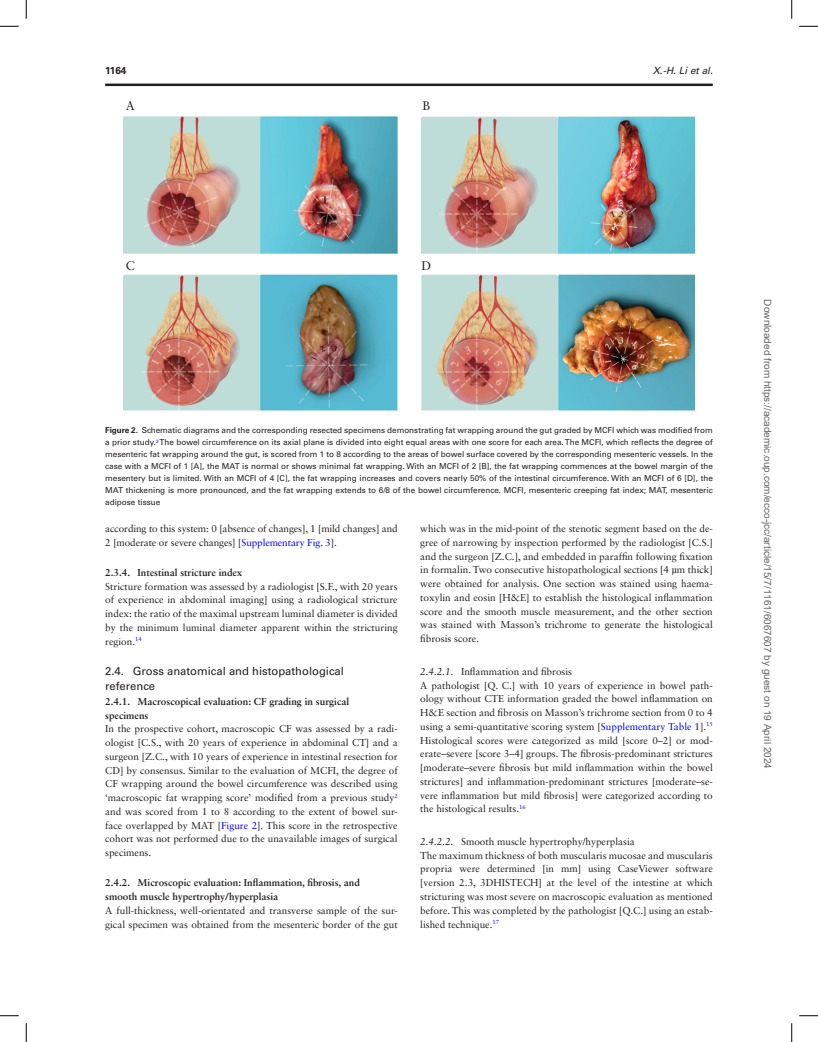
<style>
.page{position:relative;width:818px;height:1042px;background:#fff}
.page>*{position:absolute;margin:0;border:0;box-sizing:border-box;transform-origin:0 0}
.t1{font:12.5px "Sabon LT Std";color:#231f20}
.t2{font:11.25px/15px "Univers LT Std";color:#231f20}
.t3{font:10px/13.8px "Sabon LT Std";color:#231f20}
.t4{font:700 10px/13.8px "Sabon LT Std";color:#231f20}
.t5{font:10px "Arial";color:#666}
.t6{font:italic 10px "Univers LT Std";color:#231f20}
.t7{font:700 10px "Univers LT Std";color:#231f20}
.t8{font:8.12px/11.9px "Univers LT Std";color:#231f20;text-align:justify}
.s1{font-weight:700}
.s2{color:#00f}
.s3{font-family:"Gandhari Unicode"}
.s4{font-style:italic}
</style>
<div class="page">
<hr style="left:105px;top:83px;width:608px;height:3px;background:#231f20">
<img style="left:124px;top:116px;width:570px;height:295px">
<svg style="left:0;top:25px;width:19px;height:2px"></svg>
<svg style="left:799px;top:25px;width:19px;height:2px"></svg>
<svg style="left:0;top:1015px;width:19px;height:1px"></svg>
<svg style="left:799px;top:1015px;width:19px;height:1px"></svg>
<svg style="left:25px;top:0;width:2px;height:19px"></svg>
<svg style="left:25px;top:1023px;width:2px;height:18px"></svg>
<svg style="left:791px;top:0;width:1px;height:19px"></svg>
<svg style="left:791px;top:1023px;width:1px;height:18px"></svg>
<p class="t7" style="left:105px;top:64px;width:23px">1164</p>
<p class="t6" style="left:653px;top:64px;width:62px">X.-H. Li et al.</p>
<p class="t1" style="left:126px;top:99px;width:11px">A</p>
<p class="t1" style="left:422px;top:99px;width:9px">B</p>
<p class="t1" style="left:126px;top:258px;width:11px">C</p>
<p class="t1" style="left:421px;top:258px;width:11px">D</p>
<p class="t8" style="left:105px;top:424px;width:609px"><span class="s1">Figure 2.</span> Schematic diagrams and the corresponding resected specimens demonstrating fat wrapping around the gut graded by MCFI which was modified from a prior study.<sup>2</sup> The bowel circumference on its axial plane is divided into eight equal areas with one score for each area. The MCFI, which reflects the degree of mesenteric fat wrapping around the gut, is scored from 1 to 8 according to the areas of bowel surface covered by the corresponding mesenteric vessels. In the case with a MCFI of 1 [A], the MAT is normal or shows minimal fat wrapping. With an MCFI of 2 [B], the fat wrapping commences at the bowel margin of the mesentery but is limited. With an MCFI of 4 [C], the fat wrapping increases and covers nearly 50% of the intestinal circumference. With an MCFI of 6 [D], the MAT thickening is more pronounced, and the fat wrapping extends to 6/8 of the bowel circumference. MCFI, mesenteric creeping fat index; MAT, mesenteric adipose tissue</p>
<p class="t3" style="left:105px;top:521px;width:294px">according to this system: 0 [absence of changes], 1 [mild changes] and<br>2 [moderate or severe changes] [<span class="s2">Supplementary Fig. 3</span>].</p>
<p class="t4" style="left:105px;top:565px;width:139px">2.3.4. Intestinal stricture index</p>
<p class="t3" style="left:105px;top:579px;width:294px;text-align:justify">Stricture formation was assessed by a radiologist [S.F., with 20 years of experience in abdominal imaging] using a radiological stricture index: the ratio of the maximal upstream luminal diameter is divided by the minimum luminal diameter apparent within the stricturing region.<sup>14</sup></p>
<p class="t2" style="left:105px;top:663px;width:240px">2.4. Gross anatomical and histopathological reference</p>
<p class="t4" style="left:105px;top:694px;width:245px">2.4.1. Macroscopical evaluation: CF grading in surgical specimens</p>
<p class="t3" style="left:105px;top:721px;width:294px;text-align:justify">In the prospective cohort, macroscopic CF was assessed by a radi&shy;ologist [C.S., with 20 years of experience in abdominal CT] and a surgeon [Z.C., with 10 years of experience in intestinal resection for CD] by consensus. Similar to the evaluation of MCFI, the degree of CF wrapping around the bowel circumference was described using ‘macroscopic fat wrapping score’ modified from a previous study<sup>2 </sup>and was scored from 1 to 8 according to the extent of bowel sur&shy;face overlapped by MAT [<span class="s2">Figure 2</span>]. This score in the retrospective cohort was not performed due to the unavailable images of surgical specimens.</p>
<p class="t4" style="left:105px;top:875px;width:256px">2.4.2. Microscopic evaluation: Inflammation, fibrosis, and smooth muscle hypertrophy/hyperplasia</p>
<p class="t3" style="left:105px;top:902px;width:294px">A full-thickness, well-orientated and transverse sample of the sur&shy;gical specimen was obtained from the mesenteric border of the gut</p>
<p class="t3" style="left:420px;top:521px;width:294px;text-align:justify">which was in the mid-point of the stenotic segment based on the de&shy;gree of narrowing by inspection performed by the radiologist [C.S.] and the surgeon [Z.C.], and embedded in paraffin following fixation in formalin. Two consecutive histopathological sections [4 <span class="s3">µ</span>m thick] were obtained for analysis. One section was stained using haema&shy;toxylin and eosin [H&amp;E] to establish the histological inflammation score and the smooth muscle measurement, and the other section was stained with Masson’s trichrome to generate the histological fibrosis score.</p>
<p class="t3" style="left:420px;top:664px;width:294px"><span class="s4">2.4.2.1.</span> Inflammation and fibrosis<br>A pathologist [Q. C.] with 10 years of experience in bowel path&shy;ology without CTE information graded the bowel inflammation on H&amp;E section and fibrosis on Masson’s trichrome section from 0 to 4 using a semi-quantitative scoring system [<span class="s2">Supplementary Table 1</span>].<sup>15<br></sup>Histological scores were categorized as mild [score 0–2] or mod&shy;erate–severe [score 3–4] groups. The fibrosis-predominant strictures [moderate–severe fibrosis but mild inflammation within the bowel strictures] and inflammation-predominant strictures [moderate–se&shy;vere inflammation but mild fibrosis] were categorized according to the histological results.<sup>16</sup></p>
<p class="t3" style="left:420px;top:834px;width:294px"><span class="s4">2.4.2.2.</span> Smooth muscle hypertrophy/hyperplasia<br>The maximum thickness of both muscularis mucosae and muscularis propria were determined [in mm] using CaseViewer software [version 2.3, 3DHISTECH] at the level of the intestine at which stricturing was most severe on macroscopic evaluation as mentioned before. This was completed by the pathologist [Q.C.] using an estab&shy;lished technique.<sup>17</sup></p>
<p class="t5" style="left:771px;top:299px;width:470px;rotate:90deg">Downloaded from https://academic.oup.com/ecco-jcc/article/15/7/1161/6067607 by guest on 19 April 2024</p>
</div>
